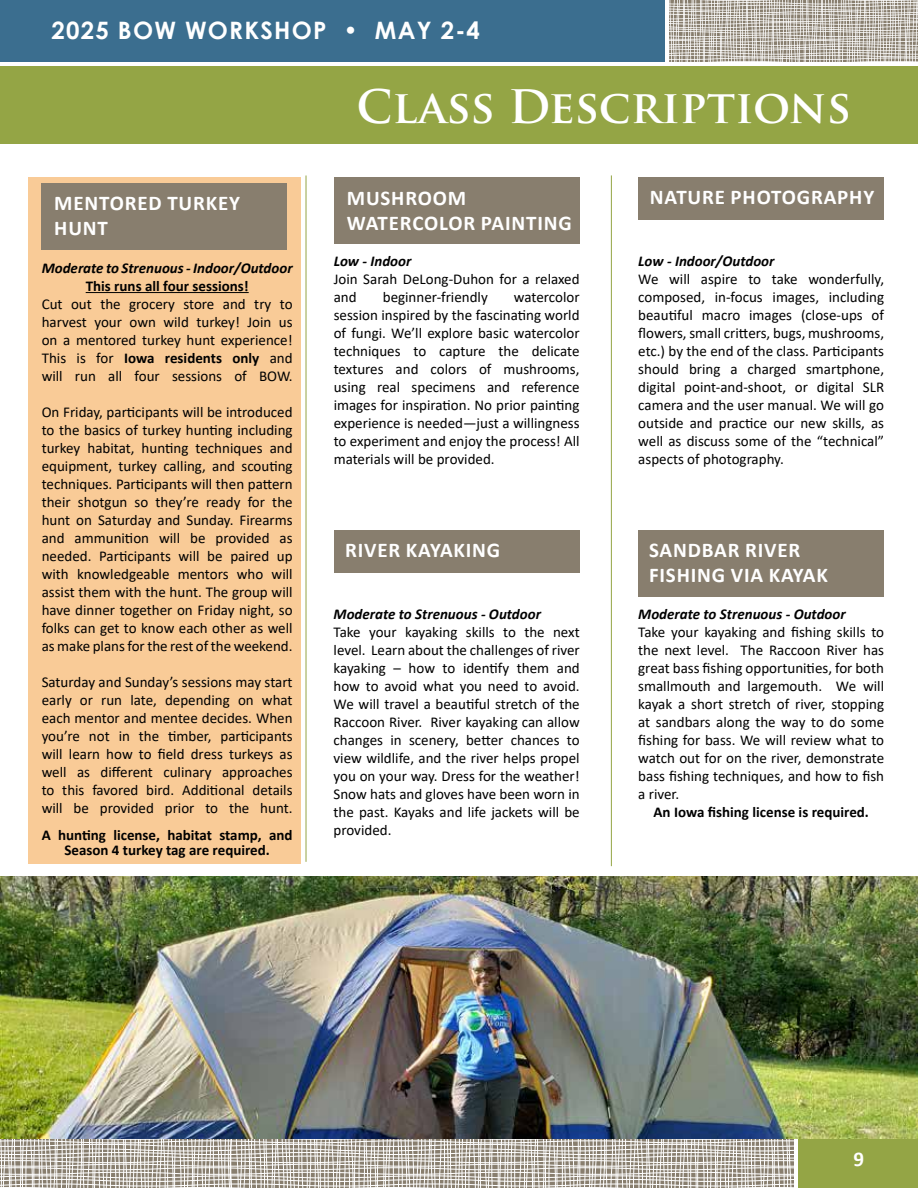
<style>
.page{position:relative;width:918px;height:1188px;background:#fff}
.page>*{position:absolute;margin:0;border:0;box-sizing:border-box;transform-origin:0 0}
.t1{font:700 45px "Trajan Pro";color:#fff}
.t2{font:700 24px "Century Gothic";letter-spacing:.05em;color:#fff}
.t3{font:700 21px/25.2px "Calibri";letter-spacing:.04em;color:#fff}
.t4{font:15px/18px "Calibri";color:#000;text-align:justify}
.t5{font:italic 700 15px "Calibri";color:#000}
.t6{font:700 15px/15px "Calibri";color:#000;text-align:center}
.s1{font-weight:700}
</style>
<div class="page">
<div style="left:798px;top:1132px;width:120px;height:56px;background:#94a545"></div>
<div style="left:0;top:66px;width:918px;height:78px;background:#94a545"></div>
<div style="left:0;top:0;width:665px;height:61px;background:#3b6e8f"></div>
<svg style="left:670px;top:0;width:248px;height:62px;background:#beb8af"></svg>
<hr style="left:611px;top:175px;width:1px;height:691px;background:#94a545">
<svg style="left:0;top:1138px;width:794px;height:50px"></svg>
<div style="left:334px;top:177px;width:246px;height:67px;background:#887e6e"></div>
<div style="left:28px;top:177px;width:272px;height:686px;background:#f9cb97"></div>
<div style="left:41px;top:183px;width:246px;height:66px;background:#887e6e"></div>
<hr style="left:86px;top:292px;width:163px;height:1px;background:#000">
<div style="left:638px;top:177px;width:246px;height:43px;background:#887e6e"></div>
<img style="left:0;top:877px;width:918px;height:261px">
<div style="left:638px;top:530px;width:246px;height:67px;background:#887e6e"></div>
<div style="left:334px;top:530px;width:245px;height:42px;background:#887e6e"></div>
<hr style="left:306px;top:175px;width:1px;height:687px;background:#94a545">
<h2 class="t2" style="left:51px;top:12px;width:430px">2025 BOW WORKSHOP • MAY 2-4</h2>
<h3 class="t3" style="left:54px;top:190px;width:187px">MENTORED TURKEY<br>HUNT</h3>
<p class="t5" style="left:42px;top:257px;width:252px">Moderate to Strenuous - Indoor/Outdoor</p>
<p class="t6" style="left:86px;top:278px;width:165px">This runs all four sessions!</p>
<p class="t4" style="left:42px;top:295px;width:252px">Cut out the grocery store and try to harvest your own wild turkey! Join us on a mentored turkey hunt experience!<br>This is for <span class="s1">Iowa residents only</span> and will run all four sessions of BOW.</p>
<p class="t4" style="left:42px;top:403px;width:252px">On Friday, participants will be introduced to the basics of turkey hunting including turkey habitat, hunting techniques and equipment, turkey calling, and scouting techniques. Participants will then pattern their shotgun so they’re ready for the hunt on Saturday and Sunday. Firearms and ammunition will be provided as needed. Participants will be paired up with knowledgeable mentors who will assist them with the hunt. The group will have dinner together on Friday night, so folks can get to know each other as well as make plans for the rest of the weekend.</p>
<p class="t4" style="left:42px;top:673px;width:252px">Saturday and Sunday’s sessions may start early or run late, depending on what each mentor and mentee decides. When you’re not in the timber, participants will learn how to field dress turkeys as well as different culinary approaches to this favored bird. Additional details will be provided prior to the hunt.</p>
<p class="t6" style="left:42px;top:828px;width:252px">A hunting license, habitat stamp, and<br>Season 4 turkey tag are required.</p>
<h1 class="t1" style="left:357px;top:78px;width:496px">Class Descriptions</h1>
<h3 class="t3" style="left:347px;top:185px;width:226px">MUSHROOM<br>WATERCOLOR PAINTING</h3>
<p class="t5" style="left:334px;top:251px;width:79px">Low - Indoor</p>
<p class="t4" style="left:334px;top:270px;width:247px">Join Sarah DeLong-Duhon for a relaxed and</p>
<p class="t4" style="left:383px;top:288px;width:107px">beginner-friendly</p>
<p class="t4" style="left:334px;top:288px;width:247px;text-indent:180px">watercolor session inspired by the fascinating world of fungi. We’ll explore basic watercolor techniques to capture the delicate textures and colors of mushrooms, using real specimens and reference images for inspiration. No prior painting experience is needed—just a willingness to experiment and enjoy the process! All materials will be provided.</p>
<h3 class="t3" style="left:345px;top:537px;width:157px">RIVER KAYAKING</h3>
<p class="t5" style="left:334px;top:603px;width:209px">Moderate to Strenuous - Outdoor</p>
<p class="t4" style="left:334px;top:623px;width:248px">Take your kayaking skills to the next level. Learn about the challenges of river kayaking – how to identify them and how to avoid what you need to avoid.<br>We will travel a beautiful stretch of the Raccoon River. River kayaking can allow changes in scenery, better chances to view wildlife, and the river helps propel you on your way. Dress for the weather!<br>Snow hats and gloves have been worn in the past. Kayaks and life jackets will be provided.</p>
<h3 class="t3" style="left:650px;top:184px;width:226px">NATURE PHOTOGRAPHY</h3>
<p class="t5" style="left:638px;top:251px;width:138px">Low - Indoor/Outdoor</p>
<p class="t4" style="left:638px;top:270px;width:247px">We will aspire to take wonderfully, composed, in-focus images, including beautiful macro images (close-ups of flowers, small critters, bugs, mushrooms, etc.) by the end of the class. Participants should bring a charged smartphone, digital point-and-shoot, or digital SLR camera and the user manual. We will go outside and practice our new skills, as well as discuss some of the “technical” aspects of photography.</p>
<h3 class="t3" style="left:649px;top:537px;width:180px">SANDBAR RIVER<br>FISHING VIA KAYAK</h3>
<p class="t5" style="left:638px;top:603px;width:209px">Moderate to Strenuous - Outdoor</p>
<p class="t4" style="left:638px;top:623px;width:247px">Take your kayaking and fishing skills to the next level. The Raccoon River has great bass fishing opportunities, for both smallmouth and largemouth. We will kayak a short stretch of river, stopping at sandbars along the way to do some fishing for bass. We will review what to watch out for on the river, demonstrate bass fishing techniques, and how to fish a river.</p>
<p class="t6" style="left:654px;top:804px;width:217px">An Iowa fishing license is required.</p>
<h3 class="t3" style="left:853px;top:1146px;width:12px">9</h3>
</div>
